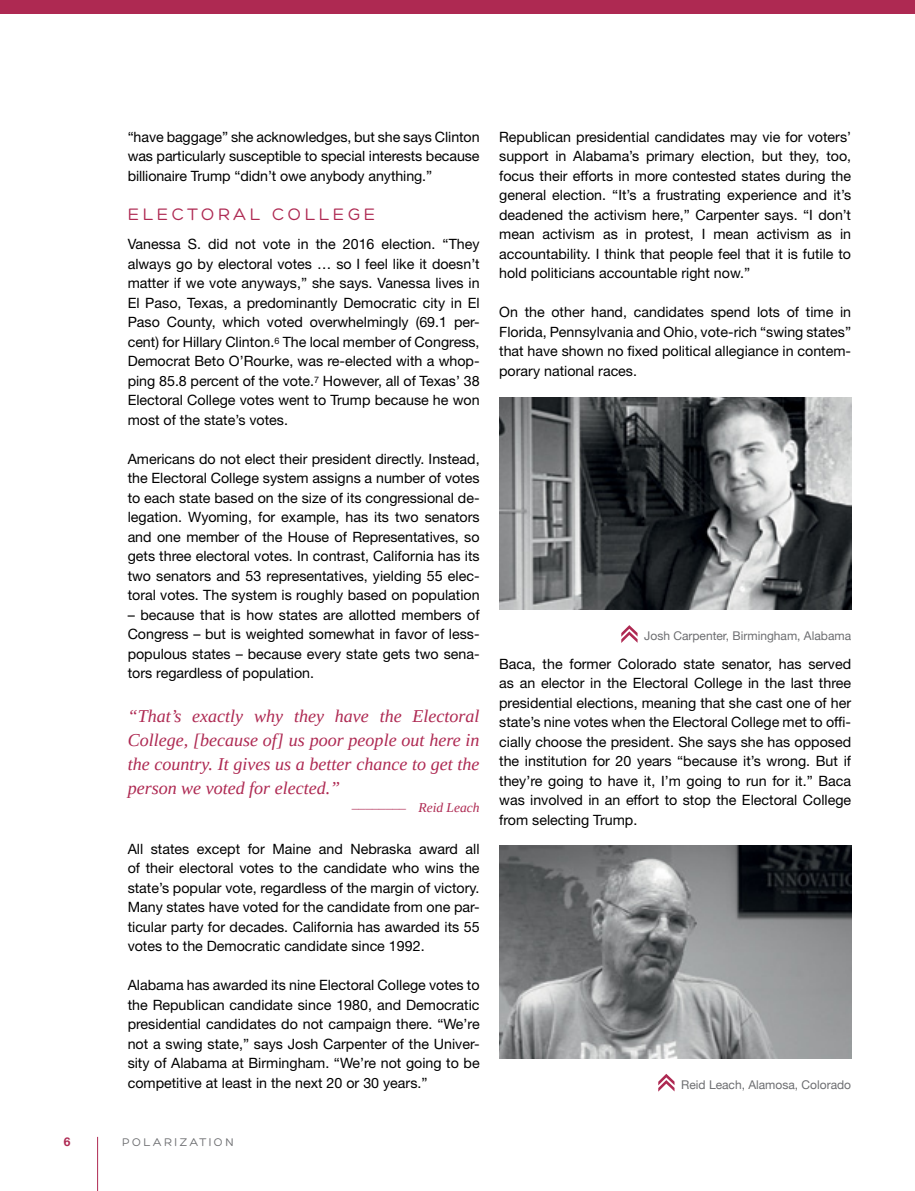
<style>
.page{position:relative;width:915px;height:1191px;background:#fff}
.page>*{position:absolute;margin:0;border:0;box-sizing:border-box;transform-origin:0 0}
.t1{font:italic 18px/24px "Tinos";color:#ae2952;text-align:justify}
.t2{font:18px "Hero";letter-spacing:.2em;color:#ae2952}
.t3{font:14.25px/19.5px "Helvetica Neue LT Std";color:#000;text-align:justify}
.t4{font:italic 13.5px "Tinos";color:#ae2952}
.t5{font:12px "Helvetica Neue";color:#6d6e71}
.t6{font:12px "Hero";letter-spacing:.2em;color:#6d6e71}
.t7{font:700 12px "Helvetica Neue";color:#ae2952}
</style>
<div class="page">
<hr style="left:97px;top:1136px;width:1px;height:55px;background:#ae2952">
<img style="left:499px;top:397px;width:351px;height:213px">
<svg style="left:621px;top:625px;width:16px;height:18px"></svg>
<img style="left:499px;top:846px;width:351px;height:212px">
<svg style="left:658px;top:1074px;width:16px;height:17px"></svg>
<div style="left:0;top:0;width:914px;height:13px;background:#ae2952"></div>
<p class="t3" style="left:128px;top:127px;width:353px">“have baggage” she acknowledges, but she says Clinton was particularly susceptible to special interests because billionaire Trump “didn’t owe anybody anything.”</p>
<p class="t2" style="left:128px;top:205px;width:249px">E LECTORAL COLLEGE</p>
<p class="t3" style="left:128px;top:234px;width:353px">Vanessa S. did not vote in the 2016 election. “They always go by electoral votes … so I feel like it doesn’t matter if we vote anyways,” she says. Vanessa lives in El Paso, Texas, a predominantly Democratic city in El Paso County, which voted overwhelmingly (69.1 per&shy;cent) for Hillary Clinton.<sup>6</sup> The local member of Congress, Democrat Beto O’Rourke, was re-elected with a whop&shy;ping 85.8 percent of the vote.<sup>7</sup> However, all of Texas’ 38<br>Electoral College votes went to Trump because he won most of the state’s votes.</p>
<p class="t3" style="left:128px;top:448px;width:353px">Americans do not elect their president directly. Instead, the Electoral College system assigns a number of votes to each state based on the size of its congressional de&shy;legation. Wyoming, for example, has its two senators and one member of the House of Representatives, so gets three electoral votes. In contrast, California has its two senators and 53 representatives, yielding 55 elec&shy;toral votes. The system is roughly based on population</p>
<p class="t3" style="left:128px;top:604px;width:353px">– because that is how states are allotted members of Congress – but is weighted somewhat in favor of less&shy;populous states – because every state gets two sena&shy;tors regardless of population.</p>
<p class="t1" style="left:128px;top:703px;width:353px">“That’s exactly why they have the Electoral College, [because of] us poor people out here in the country. It gives us a better chance to get the person we voted for elected.”</p>
<p class="t4" style="left:351px;top:806px;width:55px">¯¯¯¯¯¯¯¯</p>
<p class="t4" style="left:418px;top:798px;width:63px">Reid Leach</p>
<p class="t3" style="left:128px;top:838px;width:353px">All states except for Maine and Nebraska award all of their electoral votes to the candidate who wins the state’s popular vote, regardless of the margin of victory.<br>Many states have voted for the candidate from one par&shy;ticular party for decades. California has awarded its 55 votes to the Democratic candidate since 1992.</p>
<p class="t3" style="left:128px;top:975px;width:353px">Alabama has awarded its nine Electoral College votes to the Republican candidate since 1980, and Democratic presidential candidates do not campaign there. “We’re not a swing state,” says Josh Carpenter of the Univer&shy;sity of Alabama at Birmingham. “We’re not going to be competitive at least in the next 20 or 30 years.”</p>
<p class="t7" style="left:64px;top:1134px;width:8px">6</p>
<p class="t6" style="left:122px;top:1136px;width:113px">POLARIZATION</p>
<p class="t3" style="left:499px;top:127px;width:353px">Republican presidential candidates may vie for voters’ support in Alabama’s primary election, but they, too, focus their efforts in more contested states during the general election. “It’s a frustrating experience and it’s deadened the activism here,” Carpenter says. “I don’t mean activism as in protest, I mean activism as in accountability. I think that people feel that it is futile to hold politicians accountable right now.”</p>
<p class="t3" style="left:499px;top:302px;width:353px">On the other hand, candidates spend lots of time in Florida, Pennsylvania and Ohio, vote-rich “swing states” that have shown no fixed political allegiance in contem&shy;porary national races.</p>
<p class="t5" style="left:644px;top:628px;width:208px">Josh Carpenter, Birmingham, Alabama</p>
<p class="t3" style="left:499px;top:653px;width:353px">Baca, the former Colorado state senator, has served as an elector in the Electoral College in the last three presidential elections, meaning that she cast one of her state’s nine votes when the Electoral College met to offi&shy;cially choose the president. She says she has opposed the institution for 20 years “because it’s wrong. But if they’re going to have it, I’m going to run for it.” Baca was involved in an effort to stop the Electoral College from selecting Trump.</p>
<p class="t5" style="left:681px;top:1077px;width:171px">Reid Leach, Alamosa, Colorado</p>
</div>
